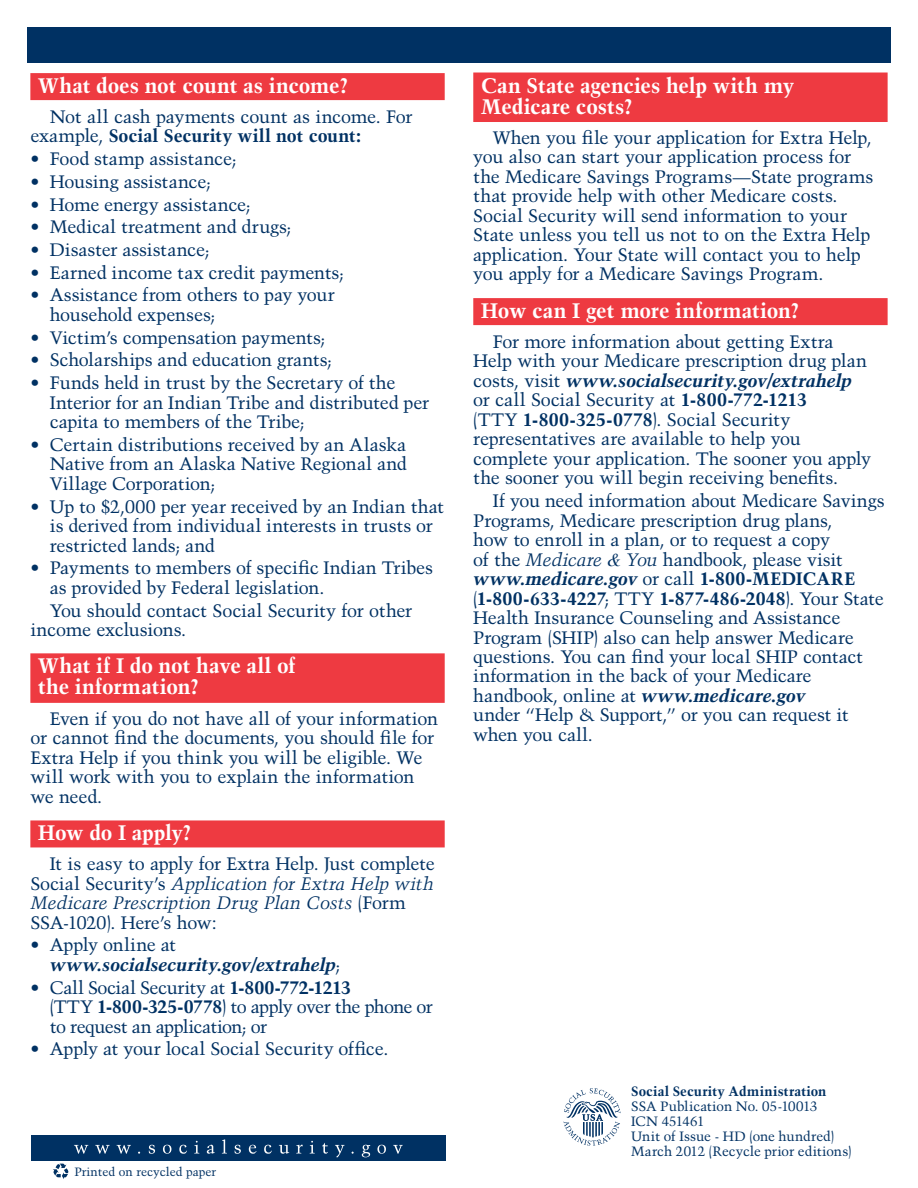
<style>
.page{position:relative;width:918px;height:1188px;background:#fff}
.page>*{position:absolute;margin:0;border:0;box-sizing:border-box;transform-origin:0 0}
.Header1_1line{font:700 21px/21px "Trump Mediaeval";letter-spacing:-.01em;color:#fff}
.t1{font:18px/19.5px "Trump Mediaeval";letter-spacing:-.015em;color:#003163}
.t2{font:18px/19.5px "Trump Mediaeval";letter-spacing:-.035em;color:#003163}
.t3{font:italic 700 18px/19.5px "Trump Mediaeval";letter-spacing:-.005em;color:#003163}
.t4{font:13.5px/15px "Trump Mediaeval";letter-spacing:-.005em;color:#003163}
.t5{font:700 13.5px "Trump Mediaeval";letter-spacing:.01em;color:#003163}
.t6{font:12px "Trump Mediaeval";color:#003163}
.s1{font-weight:700}
.s2{font-style:italic}
.s3{font-weight:400;font-style:normal}
.s4{font-weight:700;font-style:italic}
.s5{font-family:"Times New Roman";font-style:italic}
.s6{font-style:normal}
</style>
<div class="page">
<div style="left:27px;top:27px;width:864px;height:35px;background:#003163"></div>
<svg style="left:564px;top:1088px;width:57px;height:58px"></svg>
<div style="left:473px;top:73px;width:415px;height:49px;background:#ee3a41"></div>
<div style="left:473px;top:298px;width:415px;height:27px;background:#ee3a41"></div>
<div style="left:30px;top:73px;width:415px;height:27px;background:#ee3a41"></div>
<div style="left:30px;top:653px;width:415px;height:50px;background:#ee3a41"></div>
<div style="left:30px;top:820px;width:415px;height:27px;background:#ee3a41"></div>
<svg style="left:53px;top:1164px;width:15px;height:15px"></svg>
<div style="left:31px;top:1136px;width:415px;height:25px;background:#003163"></div>
<svg style="left:74px;top:1139px;width:329px;height:19px"></svg>
<h2 class="Header1_1line" style="left:38px;top:74px;width:312px">What does not count as income?</h2>
<p class="t1" style="left:30px;top:107px;width:384px;text-indent:19px">Not all cash payments count as income. For example, <span class="s1">Social Security will not count:</span></p>
<p class="t1" style="left:30px;top:149px;width:208px">• Food stamp assistance;</p>
<p class="t1" style="left:30px;top:172px;width:182px">• Housing assistance;</p>
<p class="t1" style="left:30px;top:194px;width:222px">• Home energy assistance;</p>
<p class="t1" style="left:30px;top:217px;width:263px">• Medical treatment and drugs;</p>
<p class="t1" style="left:30px;top:240px;width:181px">• Disaster assistance;</p>
<p class="t1" style="left:30px;top:262px;width:315px">• Earned income tax credit payments;</p>
<p class="t1" style="left:50px;top:285px;width:287px;text-indent:-19px">• Assistance from others to pay your household expenses;</p>
<p class="t1" style="left:30px;top:327px;width:297px">• Victim’s compensation payments;</p>
<p class="t1" style="left:30px;top:350px;width:303px">• Scholarships and education grants;</p>
<p class="t1" style="left:50px;top:373px;width:381px;text-indent:-19px">• Funds held in trust by the Secretary of the<br>Interior for an Indian Tribe and distributed per capita to members of the Tribe;</p>
<p class="t1" style="left:50px;top:435px;width:359px;text-align:justify;text-indent:-19px">• Certain distributions received by an Alaska Native from an Alaska Native Regional and Village Corporation;</p>
<p class="t1" style="left:50px;top:496px;width:396px;text-indent:-19px">• Up to $2,000 per year received by an Indian that is derived from individual interests in trusts or restricted lands; and</p>
<p class="t1" style="left:50px;top:558px;width:385px;text-indent:-19px">• Payments to members of specific Indian Tribes as provided by Federal legislation.</p>
<p class="t1" style="left:30px;top:600px;width:383px;text-indent:19px">You should contact Social Security for other income exclusions.</p>
<h2 class="Header1_1line" style="left:38px;top:655px;width:259px">What if I do not have all of the information?</h2>
<p class="t1" style="left:30px;top:708px;width:409px;text-indent:19px">Even if you do not have all of your information or cannot find the documents, you should file for Extra Help if you think you will be eligible. We will work with you to explain the information we need.</p>
<h1 class="Header1_1line" style="left:38px;top:822px;width:155px">How do I apply?</h1>
<p class="t1" style="left:30px;top:854px;width:406px;text-indent:19px">It is easy to apply for Extra Help. Just complete Social Security’s <span class="s2">Application for Extra Help with Medicare Prescription Drug Plan Costs</span> (Form SSA-1020). Here’s how:</p>
<p class="t3" style="left:50px;top:935px;width:292px;text-indent:-19px"><span class="s3">• Apply online at </span>www.socialsecurity.gov/extrahelp<span class="s3">;</span></p>
<p class="t2" style="left:50px;top:977px;width:385px;text-indent:-19px">• Call Social Security at <span class="s1">1-800-772-1213<br></span>(TTY <span class="s1">1-800-325-0778</span>) to apply over the phone or to request an application; or</p>
<p class="t1" style="left:30px;top:1039px;width:360px">• Apply at your local Social Security office.</p>
<p class="t6" style="left:75px;top:1165px;width:143px">Printed on recycled paper</p>
<h2 class="Header1_1line" style="left:481px;top:74px;width:315px">Can State agencies help with my<br>Medicare costs?</h2>
<p class="t1" style="left:473px;top:128px;width:402px;text-indent:19px">When you file your application for Extra Help, you also can start your application process for the Medicare Savings Programs—State programs that provide help with other Medicare costs.<br>Social Security will send information to your State unless you tell us not to on the Extra Help application. Your State will contact you to help you apply for a Medicare Savings Program.</p>
<h2 class="Header1_1line" style="left:481px;top:299px;width:320px">How can I get more information?</h2>
<p class="t1" style="left:473px;top:332px;width:395px;text-indent:19px">For more information about getting Extra<br>Help with your Medicare prescription drug plan costs, visit <span class="s4">www.socialsecurity.gov/extrahelp</span></p>
<p class="t1" style="left:473px;top:390px;width:399px">or call Social Security at <span class="s1">1-800-772-1213<br></span>(TTY <span class="s1">1-800-325-0778</span>). Social Security representatives are available to help you complete your application. The sooner you apply the sooner you will begin receiving benefits.</p>
<p class="t1" style="left:473px;top:491px;width:413px;text-indent:19px">If you need information about Medicare Savings Programs, Medicare prescription drug plans,<br>how to enroll in a plan, or to request a copy<br>of the <span class="s2">Medicare</span> <span class="s5">&amp;</span> <span class="s2">You</span> handbook, please visit</p>
<p class="t3" style="left:473px;top:569px;width:384px">www.medicare.gov <span class="s3">or call</span> <span class="s6">1-800-MEDICARE</span></p>
<p class="t1" style="left:473px;top:588px;width:412px">(<span class="s1">1-800-633-4227</span>; TTY <span class="s1">1-877-486-2048</span>). Your State Health Insurance Counseling and Assistance Program (SHIP) also can help answer Medicare questions. You can find your local SHIP contact information in the back of your Medicare handbook, online at <span class="s4">www.medicare.gov</span></p>
<p class="t1" style="left:473px;top:705px;width:377px">under “Help &amp; Support,” or you can request it when you call.</p>
<p class="t5" style="left:631px;top:1083px;width:197px">Social Security Administration</p>
<p class="t4" style="left:631px;top:1099px;width:188px">SSA Publication No. 05-10013</p>
<p class="t4" style="left:631px;top:1114px;width:205px">ICN 451461<br>Unit of Issue - HD (one hundred)</p>
<p class="t4" style="left:631px;top:1144px;width:222px">March 2012 (Recycle prior editions)</p>
</div>
